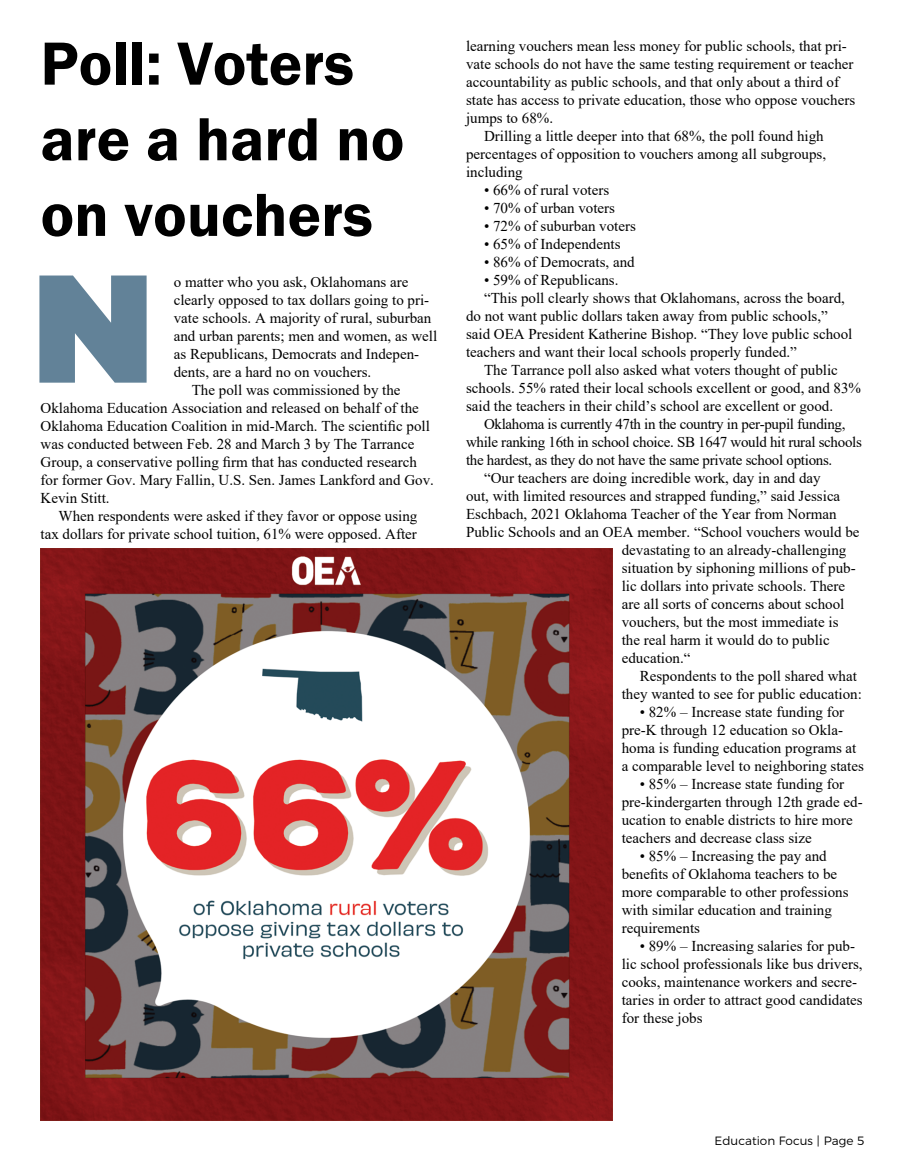
<style>
.page{position:relative;width:905px;height:1175px;background:#fff}
.page>*{position:absolute;margin:0;border:0;box-sizing:border-box;transform-origin:0 0}
.t1{font:900 153px "Gotham";color:#628298}
.t2{font:600 63px/75.6px "Franklin Gothic";color:#000}
.t3{font:15px/18px "Times New Roman";color:#000}
.t4{font:15px "Times New Roman";letter-spacing:-.02em;color:#000}
.t5{font:300 12px "Montserrat";color:#000}
.s1{font-family:"Gotham";font-weight:400}
</style>
<div class="page">
<img style="left:40px;top:549px;width:572px;height:572px">
<h2 class="t2" style="left:40px;top:27px;width:365px">Poll: Voters are a hard no on vouchers</h2>
<p class="t3" style="left:466px;top:36px;width:382px">learning vouchers mean less money for public schools, that pri-</p>
<p class="t3" style="left:466px;top:54px;width:389px">vate schools do not have the same testing requirement or teacher</p>
<p class="t3" style="left:466px;top:72px;width:374px">accountability as public schools, and that only about a third of</p>
<p class="t3" style="left:466px;top:90px;width:391px">state has access to private education, those who oppose vouchers</p>
<p class="t3" style="left:466px;top:108px;width:89px">jumps to 68%.</p>
<p class="t3" style="left:484px;top:126px;width:341px">Drilling a little deeper into that 68%, the poll found high</p>
<p class="t3" style="left:466px;top:144px;width:361px">percentages of opposition to vouchers among all subgroups,</p>
<p class="t3" style="left:466px;top:162px;width:58px">including</p>
<p class="t3" style="left:484px;top:180px;width:127px">• 66% of rural voters</p>
<p class="t3" style="left:484px;top:198px;width:133px">• 70% of urban voters</p>
<p class="t3" style="left:484px;top:216px;width:153px">• 72% of suburban voters</p>
<p class="t3" style="left:484px;top:234px;width:138px">• 65% of Independents</p>
<p class="t3" style="left:484px;top:252px;width:152px">• 86% of Democrats, and</p>
<p class="t3" style="left:484px;top:270px;width:136px">• 59% of Republicans.</p>
<p class="t3" style="left:484px;top:288px;width:362px">“This poll clearly shows that Oklahomans, across the board,</p>
<p class="t3" style="left:466px;top:306px;width:363px">do not want public dollars taken away from public schools,”</p>
<p class="t3" style="left:466px;top:324px;width:388px">said OEA President Katherine Bishop. “They love public school</p>
<p class="t3" style="left:466px;top:342px;width:332px">teachers and want their local schools properly funded.”</p>
<p class="t3" style="left:484px;top:360px;width:355px">The Tarrance poll also asked what voters thought of public</p>
<p class="t3" style="left:466px;top:378px;width:396px">schools. 55% rated their local schools excellent or good, and 83%</p>
<p class="t3" style="left:466px;top:396px;width:369px">said the teachers in their child’s school are excellent or good.</p>
<p class="t4" style="left:484px;top:413px;width:363px">Oklahoma is currently 47th in the country in per-pupil funding,</p>
<p class="t4" style="left:466px;top:431px;width:397px">while ranking 16th in school choice. SB 1647 would hit rural schools</p>
<p class="t4" style="left:466px;top:449px;width:368px">the hardest, as they do not have the same private school options.</p>
<p class="t3" style="left:484px;top:468px;width:338px">“Our teachers are doing incredible work, day in and day</p>
<p class="t3" style="left:466px;top:486px;width:376px">out, with limited resources and strapped funding,” said Jessica</p>
<p class="t3" style="left:466px;top:504px;width:372px">Eschbach, 2021 Oklahoma Teacher of the Year from Norman</p>
<p class="t3" style="left:466px;top:522px;width:395px">Public Schools and an OEA member. “School vouchers would be</p>
<p class="t3" style="left:621px;top:540px;width:226px">devastating to an already-challenging</p>
<p class="t3" style="left:621px;top:558px;width:235px">situation by siphoning millions of pub-</p>
<p class="t3" style="left:621px;top:576px;width:225px">lic dollars into private schools. There</p>
<p class="t3" style="left:621px;top:594px;width:224px">are all sorts of concerns about school</p>
<p class="t3" style="left:621px;top:612px;width:218px">vouchers, but the most immediate is</p>
<p class="t3" style="left:621px;top:630px;width:209px">the real harm it would do to public</p>
<p class="t3" style="left:621px;top:648px;width:70px">education.“</p>
<p class="t3" style="left:639px;top:666px;width:219px">Respondents to the poll shared what</p>
<p class="t3" style="left:621px;top:684px;width:241px">they wanted to see for public education:</p>
<p class="t3" style="left:621px;top:702px;width:244px;text-indent:18px">• 82% – Increase state funding for pre-K through 12 education so Okla&shy;homa is funding education programs at a comparable level to neighboring states</p>
<p class="t3" style="left:621px;top:774px;width:242px;text-indent:18px">• 85% – Increase state funding for pre-kindergarten through 12th grade ed&shy;ucation to enable districts to hire more teachers and decrease class size</p>
<p class="t3" style="left:621px;top:846px;width:228px;text-indent:18px">• 85% – Increasing the pay and benefits of Oklahoma teachers to be more comparable to other professions with similar education and training requirements</p>
<p class="t3" style="left:621px;top:936px;width:242px;text-indent:18px">• 89% – Increasing salaries for pub&shy;lic school professionals like bus drivers, cooks, maintenance workers and secre&shy;taries in order to attract good candidates for these jobs</p>
<h1 class="t1" style="left:33px;top:219px;width:121px">N</h1>
<p class="t3" style="left:174px;top:272px;width:236px">o matter who you ask, Oklahomans are</p>
<p class="t3" style="left:174px;top:290px;width:257px">clearly opposed to tax dollars going to pri-</p>
<p class="t3" style="left:174px;top:308px;width:259px">vate schools. A majority of rural, suburban</p>
<p class="t3" style="left:174px;top:326px;width:265px">and urban parents; men and women, as well</p>
<p class="t3" style="left:174px;top:344px;width:247px">as Republicans, Democrats and Indepen-</p>
<p class="t3" style="left:174px;top:362px;width:199px">dents, are a hard no on vouchers.</p>
<p class="t3" style="left:192px;top:380px;width:210px">The poll was commissioned by the</p>
<p class="t3" style="left:40px;top:398px;width:380px">Oklahoma Education Association and released on behalf of the</p>
<p class="t3" style="left:40px;top:416px;width:391px">Oklahoma Education Coalition in mid-March. The scientific poll</p>
<p class="t3" style="left:40px;top:434px;width:375px">was conducted between Feb. 28 and March 3 by The Tarrance</p>
<p class="t3" style="left:40px;top:452px;width:378px">Group, a conservative polling firm that has conducted research</p>
<p class="t3" style="left:40px;top:470px;width:395px">for former Gov. Mary Fallin, U.S. Sen. James Lankford and Gov.</p>
<p class="t3" style="left:40px;top:488px;width:71px">Kevin Stitt.</p>
<p class="t3" style="left:58px;top:506px;width:360px">When respondents were asked if they favor or oppose using</p>
<p class="t3" style="left:40px;top:524px;width:378px">tax dollars for private school tuition, 61% were opposed. After</p>
<p class="t5" style="left:714px;top:1130px;width:151px">Education Focus <span class="s1">|</span> Page 5</p>
</div>
